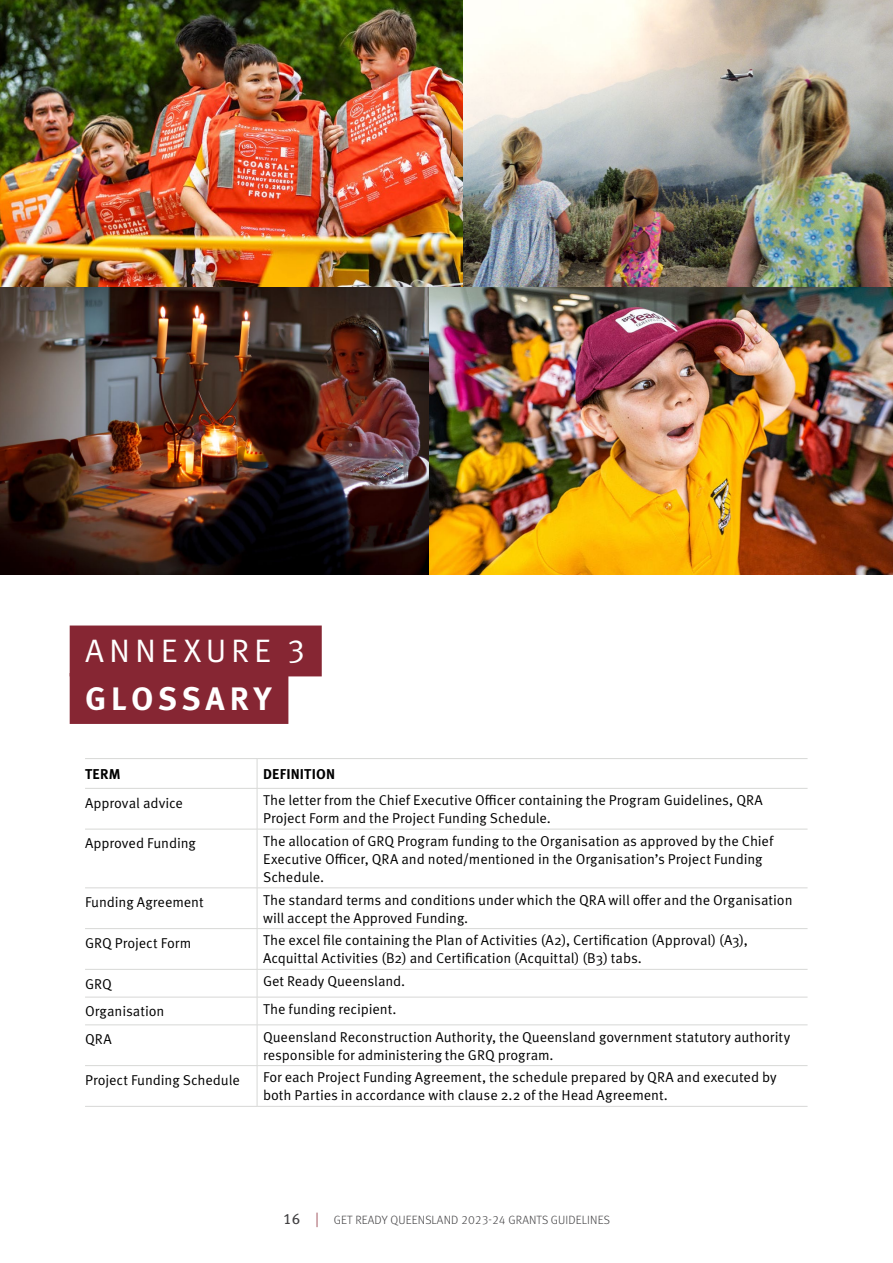
<style>
.page{position:relative;width:893px;height:1263px;background:#fff}
.page>*{position:absolute;margin:0;border:0;box-sizing:border-box;transform-origin:0 0}
.t1{font:32.55px "Meta Pro Norm";letter-spacing:.145em;color:#fff}
.t2{font:700 32.55px "Meta Pro";letter-spacing:.14em;color:#fff}
.t3{font:14.25px/18px "Meta Pro Norm";letter-spacing:-.005em;color:#000}
.t4{font:700 14.25px "Meta Pro";letter-spacing:.015em;color:#000}
.t5{font:300 12px "Meta Pro";letter-spacing:.01em;color:#414042}
.s1{font-weight:400;font-size:15px}
.s2{font-size:15px;color:#862633}
</style>
<div class="page">
<div style="left:70px;top:625px;width:252px;height:51px;background:#862633"></div>
<div style="left:70px;top:673px;width:218px;height:51px;background:#862633"></div>
<hr style="left:85px;top:758px;width:172px;height:1px;background:#d7d8d6">
<hr style="left:257px;top:758px;width:550px;height:1px;background:#d7d8d6">
<svg style="left:257px;top:759px;width:1px;height:29px"></svg>
<hr style="left:85px;top:788px;width:172px;height:1px;background:#d7d8d6">
<hr style="left:257px;top:788px;width:550px;height:1px;background:#d7d8d6">
<hr style="left:257px;top:788px;width:1px;height:41px;background:#d7d8d6">
<hr style="left:85px;top:829px;width:172px;height:1px;background:#d7d8d6">
<hr style="left:257px;top:829px;width:550px;height:1px;background:#d7d8d6">
<hr style="left:257px;top:829px;width:1px;height:59px;background:#d7d8d6">
<hr style="left:85px;top:887px;width:172px;height:1px;background:#d7d8d6">
<hr style="left:257px;top:887px;width:550px;height:1px;background:#d7d8d6">
<hr style="left:257px;top:888px;width:1px;height:40px;background:#d7d8d6">
<hr style="left:85px;top:928px;width:172px;height:1px;background:#d7d8d6">
<hr style="left:257px;top:928px;width:550px;height:1px;background:#d7d8d6">
<hr style="left:257px;top:929px;width:1px;height:40px;background:#d7d8d6">
<hr style="left:85px;top:969px;width:172px;height:1px;background:#d7d8d6">
<hr style="left:257px;top:969px;width:550px;height:1px;background:#d7d8d6">
<hr style="left:85px;top:997px;width:172px;height:1px;background:#d7d8d6">
<hr style="left:257px;top:997px;width:550px;height:1px;background:#d7d8d6">
<svg style="left:257px;top:970px;width:1px;height:54px"></svg>
<hr style="left:85px;top:1024px;width:172px;height:1px;background:#d7d8d6">
<hr style="left:257px;top:1024px;width:550px;height:1px;background:#d7d8d6">
<hr style="left:257px;top:1025px;width:1px;height:40px;background:#d7d8d6">
<hr style="left:85px;top:1065px;width:172px;height:1px;background:#d7d8d6">
<hr style="left:257px;top:1065px;width:550px;height:1px;background:#d7d8d6">
<hr style="left:257px;top:1066px;width:1px;height:40px;background:#d7d8d6">
<hr style="left:85px;top:1106px;width:172px;height:1px;background:#d7d8d6">
<hr style="left:257px;top:1106px;width:550px;height:1px;background:#d7d8d6">
<img style="left:0;top:0;width:893px;height:574px">
<h1 class="t1" style="left:85px;top:626px;width:221px">ANNEXURE 3</h1>
<h1 class="t2" style="left:85px;top:673px;width:188px">GLOSSARY</h1>
<p class="t4" style="left:85px;top:763px;width:37px">TERM</p>
<p class="t4" style="left:263px;top:763px;width:73px">DEFINITION</p>
<p class="t3" style="left:85px;top:793px;width:100px">Approval advice</p>
<p class="t3" style="left:263px;top:790px;width:501px">The letter from the Chief Executive Officer containing the Program Guidelines, QRA<br>Project Form and the Project Funding Schedule.</p>
<p class="t3" style="left:85px;top:833px;width:112px">Approved Funding</p>
<p class="t3" style="left:263px;top:831px;width:512px">The allocation of GRQ Program funding to the Organisation as approved by the Chief<br>Executive Officer, QRA and noted/mentioned in the Organisation’s Project Funding<br>Schedule.</p>
<p class="t3" style="left:85px;top:892px;width:120px">Funding Agreement</p>
<p class="t3" style="left:263px;top:890px;width:531px">The standard terms and conditions under which the QRA will offer and the Organisation will accept the Approved Funding.</p>
<p class="t3" style="left:85px;top:933px;width:108px">GRQ Project Form</p>
<p class="t3" style="left:263px;top:930px;width:486px">The excel file containing the Plan of Activities (A2), Certification (Approval) (A3),<br>Acquittal Activities (B2) and Certification (Acquittal) (B3) tabs.</p>
<p class="t3" style="left:85px;top:974px;width:28px">GRQ</p>
<p class="t3" style="left:263px;top:971px;width:144px">Get Ready Queensland.</p>
<p class="t3" style="left:85px;top:1001px;width:81px">Organisation</p>
<p class="t3" style="left:263px;top:999px;width:135px">The funding recipient.</p>
<p class="t3" style="left:85px;top:1029px;width:28px">QRA</p>
<p class="t3" style="left:263px;top:1027px;width:529px">Queensland Reconstruction Authority, the Queensland government statutory authority responsible for administering the GRQ program.</p>
<p class="t3" style="left:85px;top:1070px;width:156px">Project Funding Schedule</p>
<p class="t3" style="left:263px;top:1067px;width:515px">For each Project Funding Agreement, the schedule prepared by QRA and executed by both Parties in accordance with clause 2.2 of the Head Agreement.</p>
<p class="t5" style="left:283px;top:1211px;width:328px"><span class="s1">16</span> <span class="s2">|</span> GET READY QUEENSLAND 2023-24 GRANTS GUIDELINES</p>
</div>
